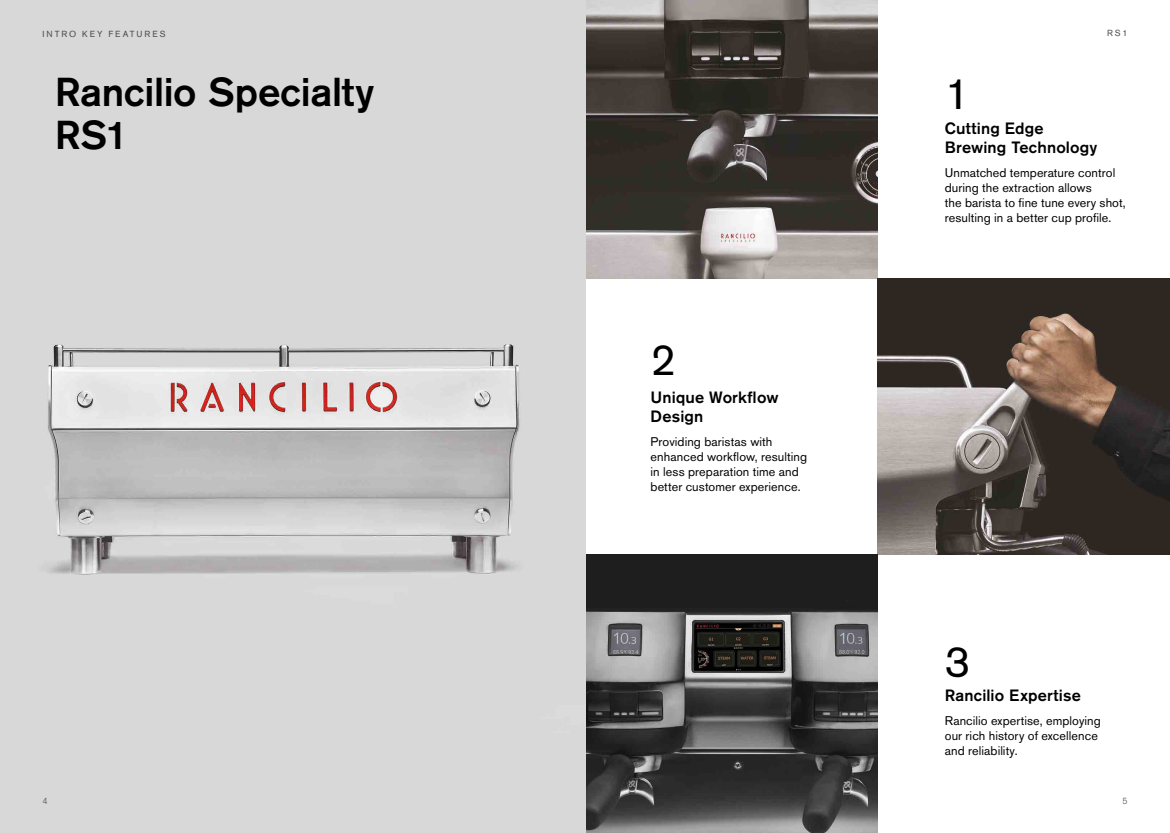
<style>
.page{position:relative;width:1170px;height:833px;background:#fff}
.page>*{position:absolute;margin:0;border:0;box-sizing:border-box;transform-origin:0 0}
.t1{font:43.75px "Akzidenz Grotesk BQ";color:#000}
.t2{font:500 40px/42.5px "Akzidenz Grotesk BQ";letter-spacing:-.005em;color:#000}
.t3{font:500 16.25px/19.5px "Akzidenz Grotesk BQ";letter-spacing:.01em;color:#000}
.t4{font:12.5px/15px "Akzidenz Grotesk BQ";letter-spacing:.005em;color:#000}
.t5{font:8.75px "Akzidenz Grotesk BQ";letter-spacing:.225em;color:#4a4a49}
.t6{font:300 8.75px "Akzidenz Grotesk BQ";color:#4a4a49}
</style>
<div class="page">
<img style="left:585px;top:0;width:292px;height:278px">
<img style="left:877px;top:278px;width:292px;height:277px">
<img style="left:585px;top:555px;width:292px;height:278px">
<img style="left:0;top:0;width:585px;height:833px">
<p class="t5" style="left:43px;top:29px;width:124px">INTRO KEY FEATURES</p>
<h2 class="t2" style="left:55px;top:70px;width:321px">Rancilio Specialty<br>RS1</h2>
<h1 class="t1" style="left:650px;top:333px;width:27px">2</h1>
<h3 class="t3" style="left:650px;top:387px;width:129px">Unique Workflow<br>Design</h3>
<p class="t4" style="left:650px;top:434px;width:158px">Providing baristas with enhanced workflow, resulting in less preparation time and better customer experience.</p>
<p class="t5" style="left:1106px;top:28px;width:22px">RS1</p>
<h1 class="t1" style="left:944px;top:68px;width:27px">1</h1>
<h3 class="t3" style="left:944px;top:118px;width:154px">Cutting Edge<br>Brewing Technology</h3>
<p class="t4" style="left:944px;top:165px;width:182px">Unmatched temperature control during the extraction allows<br>the barista to fine tune every shot, resulting in a better cup profile.</p>
<h1 class="t1" style="left:944px;top:636px;width:27px">3</h1>
<h3 class="t3" style="left:944px;top:685px;width:137px">Rancilio Expertise</h3>
<p class="t4" style="left:944px;top:713px;width:157px">Rancilio expertise, employing our rich history of excellence and reliability.</p>
<p class="t6" style="left:43px;top:796px;width:7px">4</p>
<p class="t6" style="left:1122px;top:796px;width:7px">5</p>
</div>
